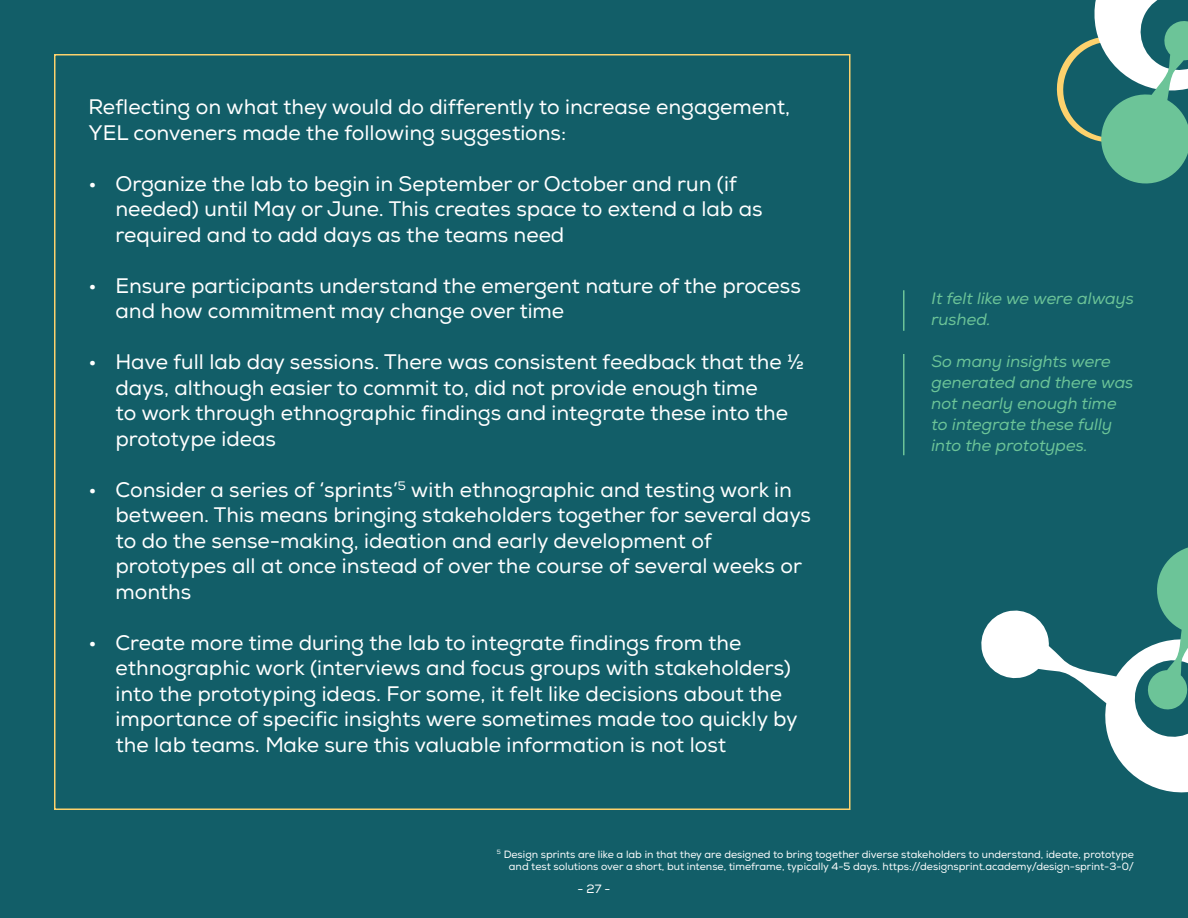
<style>
.page{position:relative;width:1188px;height:918px;background:#125e68}
.page>*{position:absolute;margin:0;border:0;box-sizing:border-box;transform-origin:0 0}
.t1{font:21px/25.5px "Nexa";color:#fff}
.t2{font:italic 16.5px/21px "Nexa";color:#6cc498}
.t3{font:12px "Nexa";color:#fff}
.t4{font:10.5px/12.6px "Nexa";color:#fff;text-align:right}
</style>
<div class="page">
<svg style="left:1056px;top:0;width:132px;height:184px"></svg>
<svg style="left:981px;top:547px;width:207px;height:246px"></svg>
<hr style="left:903px;top:290px;width:1px;height:41px;background:#6cc498">
<hr style="left:903px;top:354px;width:1px;height:101px;background:#6cc498">
<p class="t1" style="left:88px;top:95px;width:703px">Reflecting on what they would do differently to increase engagement,<br>YEL conveners made the following suggestions:</p>
<p class="t1" style="left:116px;top:171px;width:649px;text-indent:-27px">• Organize the lab to begin in September or October and run (if needed) until May or June. This creates space to extend a lab as required and to add days as the teams need</p>
<p class="t1" style="left:116px;top:273px;width:687px;text-indent:-27px">• Ensure participants understand the emergent nature of the process and how commitment may change over time</p>
<p class="t1" style="left:116px;top:350px;width:690px;text-indent:-27px">• Have full lab day sessions. There was consistent feedback that the ½ days, although easier to commit to, did not provide enough time<br>to work through ethnographic findings and integrate these into the prototype ideas</p>
<p class="t1" style="left:116px;top:477px;width:697px;text-indent:-27px">• Consider a series of ‘sprints’<sup>5</sup> with ethnographic and testing work in between. This means bringing stakeholders together for several days to do the sense-making, ideation and early development of prototypes all at once instead of over the course of several weeks or months</p>
<p class="t1" style="left:116px;top:630px;width:684px;text-indent:-27px">• Create more time during the lab to integrate findings from the ethnographic work (interviews and focus groups with stakeholders) into the prototyping ideas. For some, it felt like decisions about the importance of specific insights were sometimes made too quickly by the lab teams. Make sure this valuable information is not lost</p>
<p class="t2" style="left:932px;top:288px;width:204px">It felt like we were always rushed.</p>
<p class="t2" style="left:932px;top:351px;width:203px">So many insights were generated and there was not nearly enough time to integrate these fully into the prototypes.</p>
<p class="t4" style="left:497px;top:848px;width:639px"><sup>5</sup> Design sprints are like a lab in that they are designed to bring together diverse stakeholders to understand, ideate, prototype and test solutions over a short, but intense, timeframe, typically 4-5 days. https://designsprint.academy/design-sprint-3-0/</p>
<p class="t3" style="left:578px;top:882px;width:34px">- 27 -</p>
</div>
